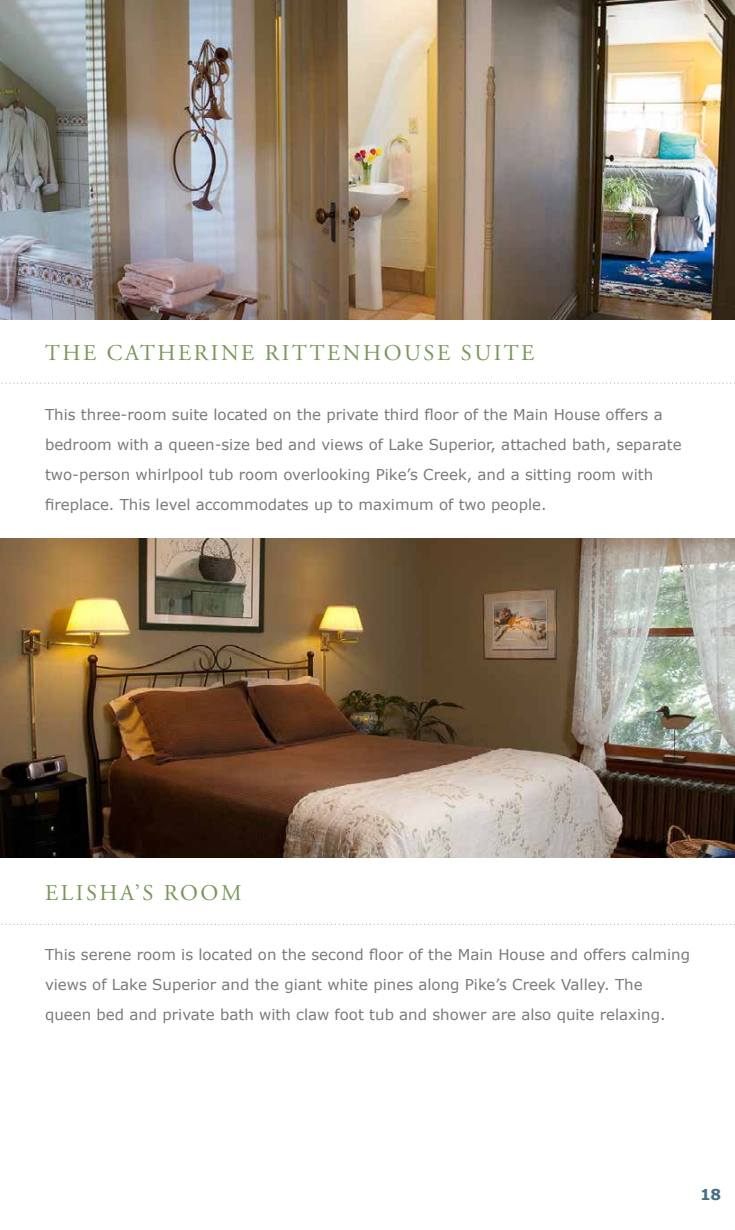
<style>
.page{position:relative;width:735px;height:1230px;background:#fff}
.page>*{position:absolute;margin:0;border:0;box-sizing:border-box;transform-origin:0 0}
.t1{font:22.5px "Adobe Garamond Pro";letter-spacing:.115em;color:#799755}
.t2{font:15px/30px "Verdana";color:#7a7a7a}
.t3{font:700 15px "Verdana";color:#467082}
</style>
<div class="page">
<img style="left:0;top:539px;width:735px;height:319px">
<svg style="left:1px;top:382px;width:734px;height:2px"></svg>
<svg style="left:1px;top:924px;width:734px;height:1px"></svg>
<img style="left:0;top:0;width:735px;height:320px">
<h1 class="t1" style="left:45px;top:339px;width:491px">THE CATHERINE RITTENHOUSE SUITE</h1>
<p class="t2" style="left:45px;top:400px;width:638px">This three-room suite located on the private third floor of the Main House offers a bedroom with a queen-size bed and views of Lake Superior, attached bath, separate two-person whirlpool tub room overlooking Pike’s Creek, and a sitting room with fireplace. This level accommodates up to maximum of two people.</p>
<h1 class="t1" style="left:45px;top:879px;width:198px">ELISHA’S ROOM</h1>
<p class="t2" style="left:45px;top:940px;width:647px">This serene room is located on the second floor of the Main House and offers calming views of Lake Superior and the giant white pines along Pike’s Creek Valley. The queen bed and private bath with claw foot tub and shower are also quite relaxing.</p>
<p class="t3" style="left:700px;top:1185px;width:23px">18</p>
</div>
